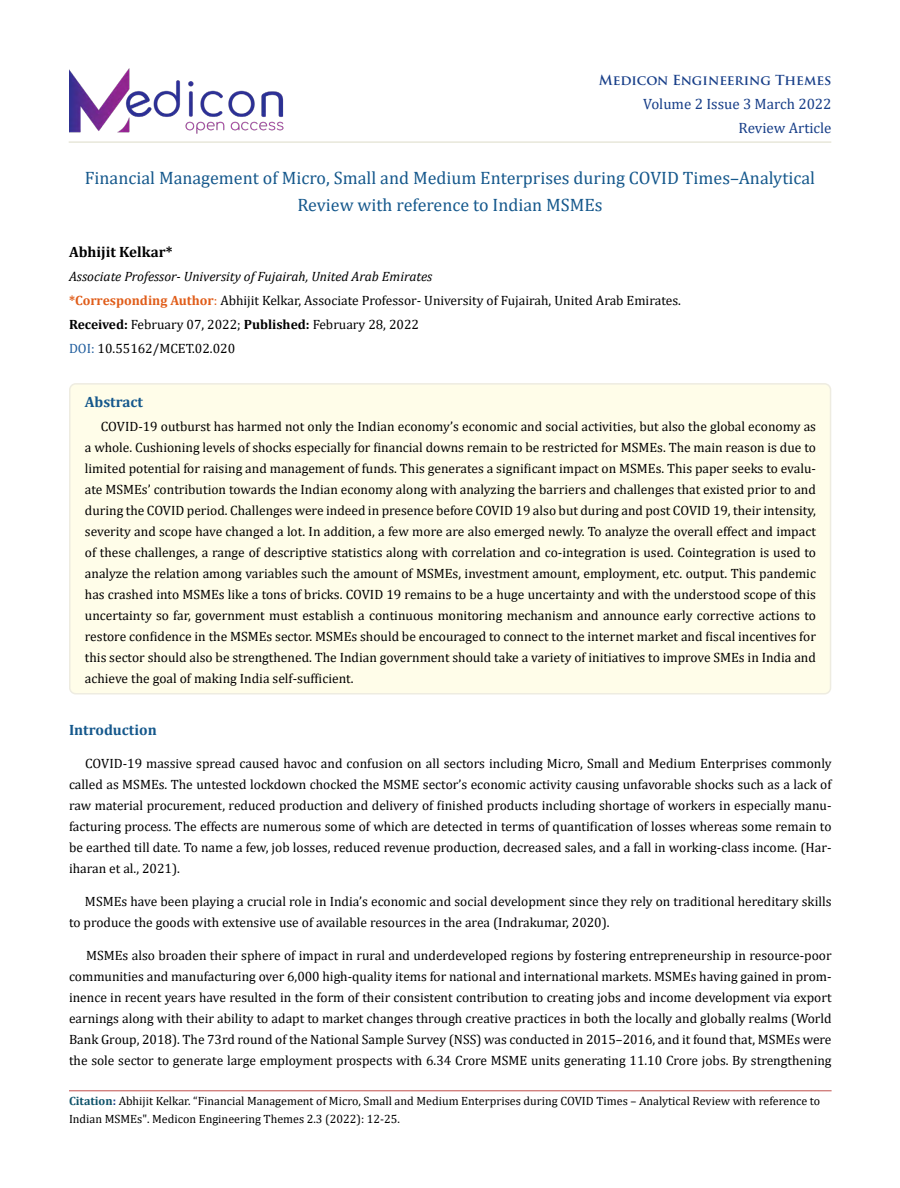
<style>
.page{position:relative;width:900px;height:1188px;background:#fff}
.page>*{position:absolute;margin:0;border:0;box-sizing:border-box;transform-origin:0 0}
.t1{font:18px/27px "Cambria";color:#15588c;text-align:center}
.t2{font:15px/24px "Cambria";color:#173e88;text-align:right}
.t3{font:700 15px "Cambria";color:#15588c}
.t4{font:700 15px "Cambria";color:#000}
.t5{font:13.5px/21px "Cambria";color:#000;text-align:justify}
.t6{font:700 13.5px "Trajan Pro";color:#173e88}
.t7{font:12px/18px "Cambria";color:#000}
.s1{font-style:italic}
.s2{font-weight:700;color:#e05d1a}
.s3{color:#e05d1a}
.s4{font-weight:700}
.s5{color:#215e9e}
.s6{font-weight:700;color:#0e536a}
.s7{font-weight:700;color:#173e88}
</style>
<div class="page">
<img style="left:69px;top:68px;width:218px;height:74px">
<hr style="left:69px;top:1091px;width:763px;height:1px;background:#c0504d">
<hr style="left:69px;top:142px;width:762px;height:1px;background:#e0dfcd">
<div style="left:70px;top:384px;width:761px;height:310px;background:#fffde9;border-radius:6px"></div>
<div style="left:69px;top:383px;width:762px;height:312px;border:2px solid #eeece1;border-radius:6px"></div>
<p class="t6" style="left:599px;top:72px;width:234px">Medicon Engineering Themes</p>
<p class="t2" style="left:643px;top:92px;width:190px">Volume 2 Issue 3 March 2022<br>Review Article</p>
<h1 class="t1" style="left:85px;top:164px;width:732px">Financial Management of Micro, Small and Medium Enterprises during COVID Times–Analytical<br>Review with reference to Indian MSMEs</h1>
<p class="t4" style="left:69px;top:242px;width:105px">Abhijit Kelkar*</p>
<p class="t5" style="left:69px;top:265px;width:613px;line-height:24px;text-align:left"><span class="s1">Associate Professor- University of Fujairah, United Arab Emirates<br></span><span class="s2">*Corresponding Author</span><span class="s3">:</span> Abhijit Kelkar, Associate Professor- University of Fujairah, United Arab Emirates.<br><span class="s4">Received:</span> February 07, 2022; <span class="s4">Published:</span> February 28, 2022<br><span class="s5">DOI:</span> 10.55162/MCET.02.020</p>
<p class="t3" style="left:85px;top:391px;width:60px">Abstract</p>
<p class="t5" style="left:85px;top:416px;width:733px;text-indent:16px">COVID-19 outburst has harmed not only the Indian economy’s economic and social activities, but also the global economy as a whole. Cushioning levels of shocks especially for financial downs remain to be restricted for MSMEs. The main reason is due to limited potential for raising and management of funds. This generates a significant impact on MSMEs. This paper seeks to evalu&shy;ate MSMEs’ contribution towards the Indian economy along with analyzing the barriers and challenges that existed prior to and during the COVID period. Challenges were indeed in presence before COVID 19 also but during and post COVID 19, their intensity, severity and scope have changed a lot. In addition, a few more are also emerged newly. To analyze the overall effect and impact of these challenges, a range of descriptive statistics along with correlation and co-integration is used. Cointegration is used to analyze the relation among variables such the amount of MSMEs, investment amount, employment, etc. output. This pandemic has crashed into MSMEs like a tons of bricks. COVID 19 remains to be a huge uncertainty and with the understood scope of this uncertainty so far, government must establish a continuous monitoring mechanism and announce early corrective actions to restore confidence in the MSMEs sector. MSMEs should be encouraged to connect to the internet market and fiscal incentives for this sector should also be strengthened. The Indian government should take a variety of initiatives to improve SMEs in India and achieve the goal of making India self-sufficient.</p>
<p class="t3" style="left:69px;top:719px;width:89px">Introduction</p>
<p class="t5" style="left:69px;top:753px;width:764px;text-indent:16px">COVID-19 massive spread caused havoc and confusion on all sectors including Micro, Small and Medium Enterprises commonly called as MSMEs. The untested lockdown chocked the MSME sector’s economic activity causing unfavorable shocks such as a lack of raw material procurement, reduced production and delivery of finished products including shortage of workers in especially manu&shy;facturing process. The effects are numerous some of which are detected in terms of quantification of losses whereas some remain to be earthed till date. To name a few, job losses, reduced revenue production, decreased sales, and a fall in working-class income. (Har&shy;iharan et al., 2021).</p>
<p class="t5" style="left:69px;top:891px;width:764px;text-indent:16px">MSMEs have been playing a crucial role in India’s economic and social development since they rely on traditional hereditary skills to produce the goods with extensive use of available resources in the area (Indrakumar, 2020).</p>
<p class="t5" style="left:69px;top:945px;width:764px;text-indent:17px">MSMEs also broaden their sphere of impact in rural and underdeveloped regions by fostering entrepreneurship in resource-poor communities and manufacturing over 6,000 high-quality items for national and international markets. MSMEs having gained in prom&shy;inence in recent years have resulted in the form of their consistent contribution to creating jobs and income development via export earnings along with their ability to adapt to market changes through creative practices in both the locally and globally realms (World Bank Group, 2018). The 73rd round of the National Sample Survey (NSS) was conducted in 2015–2016, and it found that, MSMEs were the sole sector to generate large employment prospects with 6.34 Crore MSME units generating 11.10 Crore jobs. By strengthening</p>
<p class="t7" style="left:69px;top:1092px;width:753px"><span class="s6">Citation</span><span class="s7">:</span> Abhijit Kelkar. “Financial Management of Micro, Small and Medium Enterprises during COVID Times – Analytical Review with reference to<br>Indian MSMEs". Medicon Engineering Themes 2.3 (2022): 12-25.</p>
</div>
